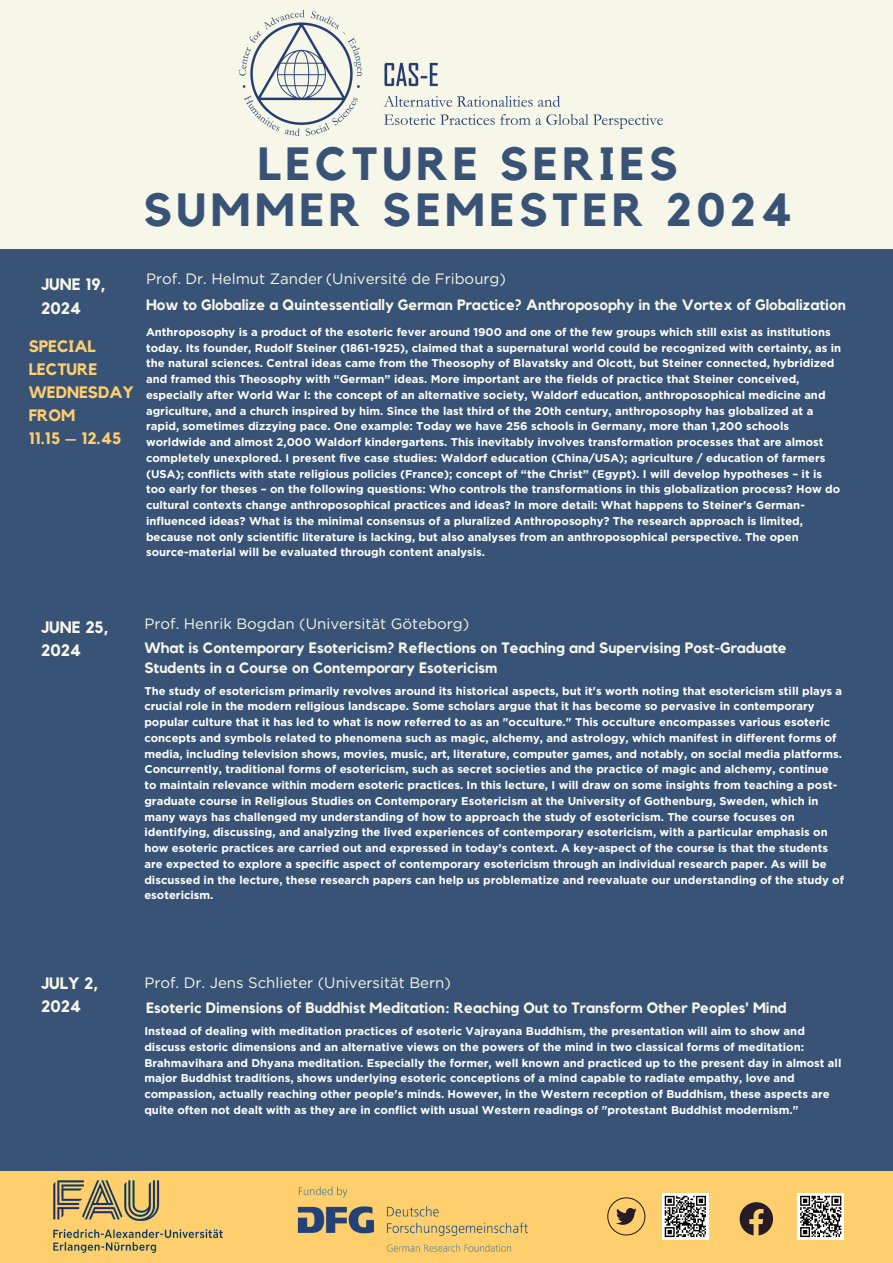
<style>
.page{position:relative;width:893px;height:1263px;background:#385376}
.page>*{position:absolute;margin:0;border:0;box-sizing:border-box;transform-origin:0 0}
.t1{font:700 46.35px/45.6px "Kollektif";letter-spacing:.1em;color:#385376;text-align:center}
.t2{font:700 16.5px/23.1px "Kollektif";color:#ffce6d}
.t3{font:700 16.5px/23.1px "Kollektif";color:#f6f6e9}
.t4{font:700 15px/20.9px "Kollektif";color:#f6f6e9}
.t5{font:15px "Gotham";color:#f6f6e9}
.t6{font:700 11.25px/15.8px "Gotham";color:#fff}
</style>
<div class="page">
<div style="left:0;top:0;width:893px;height:248px;background:#f6f6e9"></div>
<div style="left:0;top:1171px;width:893px;height:92px;background:#ffce6d"></div>
<img style="left:297px;top:1186px;width:231px;height:66px">
<img style="left:53px;top:1180px;width:170px;height:74px">
<svg style="left:607px;top:1197px;width:38px;height:38px"></svg>
<svg style="left:739px;top:1202px;width:34px;height:33px"></svg>
<div style="left:662px;top:1193px;width:47px;height:47px;background:#fff"></div>
<svg style="left:664px;top:1195px;width:42px;height:43px"></svg>
<div style="left:797px;top:1193px;width:47px;height:47px;background:#fff"></div>
<svg style="left:800px;top:1195px;width:42px;height:43px"></svg>
<img style="left:240px;top:11px;width:422px;height:125px">
<h2 class="t1" style="left:143px;top:143px;width:650px">LECTURE SERIES<br>SUMMER SEMESTER 2024</h2>
<h4 class="t3" style="left:41px;top:274px;width:66px">JUNE 19,<br>2024</h4>
<h3 class="t5" style="left:146px;top:270px;width:361px">Prof. Dr. Helmut Zander (Université de Fribourg)</h3>
<p class="t4" style="left:146px;top:295px;width:701px">How to Globalize a Quintessentially German Practice? Anthroposophy in the Vortex of Globalization</p>
<p class="t2" style="left:29px;top:335px;width:107px">SPECIAL<br>LECTURE<br>WEDNESDAY<br>FROM<br>11.15 – 12.45</p>
<h2 class="t6" style="left:146px;top:324px;width:696px">Anthroposophy is a product of the esoteric fever around 1900 and one of the few groups which still exist as institutions today. Its founder, Rudolf Steiner (1861-1925), claimed that a supernatural world could be recognized with certainty, as in the natural sciences. Central ideas came from the Theosophy of Blavatsky and Olcott, but Steiner connected, hybridized and framed this Theosophy with “German” ideas. More important are the fields of practice that Steiner conceived, especially after World War I: the concept of an alternative society, Waldorf education, anthroposophical medicine and agriculture, and a church inspired by him. Since the last third of the 20th century, anthroposophy has globalized at a rapid, sometimes dizzying pace. One example: Today we have 256 schools in Germany, more than 1,200 schools worldwide and almost 2,000 Waldorf kindergartens. This inevitably involves transformation processes that are almost completely unexplored. I present five case studies: Waldorf education (China/USA); agriculture / education of farmers (USA); conflicts with state religious policies (France); concept of “the Christ” (Egypt). I will develop hypotheses – it is too early for theses – on the following questions: Who controls the transformations in this globalization process? How do cultural contexts change anthroposophical practices and ideas? In more detail: What happens to Steiner's German&shy;influenced ideas? What is the minimal consensus of a pluralized Anthroposophy? The research approach is limited, because not only scientific literature is lacking, but also analyses from an anthroposophical perspective. The open source-material will be evaluated through content analysis.</h2>
<p class="t3" style="left:41px;top:616px;width:69px">JUNE 25,<br>2024</p>
<h4 class="t5" style="left:144px;top:615px;width:326px">Prof. Henrik Bogdan (Universität Göteborg)</h4>
<h4 class="t4" style="left:144px;top:637px;width:644px">What is Contemporary Esotericism? Reflections on Teaching and Supervising Post-Graduate<br>Students in a Course on Contemporary Esotericism</h4>
<h3 class="t6" style="left:144px;top:683px;width:701px">The study of esotericism primarily revolves around its historical aspects, but it's worth noting that esotericism still plays a crucial role in the modern religious landscape. Some scholars argue that it has become so pervasive in contemporary popular culture that it has led to what is now referred to as an "occulture." This occulture encompasses various esoteric concepts and symbols related to phenomena such as magic, alchemy, and astrology, which manifest in different forms of media, including television shows, movies, music, art, literature, computer games, and notably, on social media platforms.<br>Concurrently, traditional forms of esotericism, such as secret societies and the practice of magic and alchemy, continue<br>to maintain relevance within modern esoteric practices. In this lecture, I will draw on some insights from teaching a post&shy;graduate course in Religious Studies on Contemporary Esotericism at the University of Gothenburg, Sweden, which in many ways has challenged my understanding of how to approach the study of esotericism. The course focuses on identifying, discussing, and analyzing the lived experiences of contemporary esotericism, with a particular emphasis on how esoteric practices are carried out and expressed in today’s context. A key-aspect of the course is that the students are expected to explore a specific aspect of contemporary esotericism through an individual research paper. As will be discussed in the lecture, these research papers can help us problematize and reevaluate our understanding of the study of esotericism.</h3>
<h2 class="t3" style="left:41px;top:972px;width:59px">JULY 2,<br>2024</h2>
<h3 class="t5" style="left:144px;top:973px;width:308px">Prof. Dr. Jens Schlieter (Universität Bern)</h3>
<p class="t6" style="left:144px;top:1023px;width:698px">Instead of dealing with meditation practices of esoteric Vajrayana Buddhism, the presentation will aim to show and discuss estoric dimensions and an alternative views on the powers of the mind in two classical forms of meditation:<br>Brahmavihara and Dhyana meditation. Especially the former, well known and practiced up to the present day in almost all major Buddhist traditions, shows underlying esoteric conceptions of a mind capable to radiate empathy, love and compassion, actually reaching other people's minds. However, in the Western reception of Buddhism, these aspects are quite often not dealt with as they are in conflict with usual Western readings of "protestant Buddhist modernism."</p>
<h4 class="t4" style="left:146px;top:997px;width:642px">Esoteric Dimensions of Buddhist Meditation: Reaching Out to Transform Other Peoples' Mind</h4>
</div>
